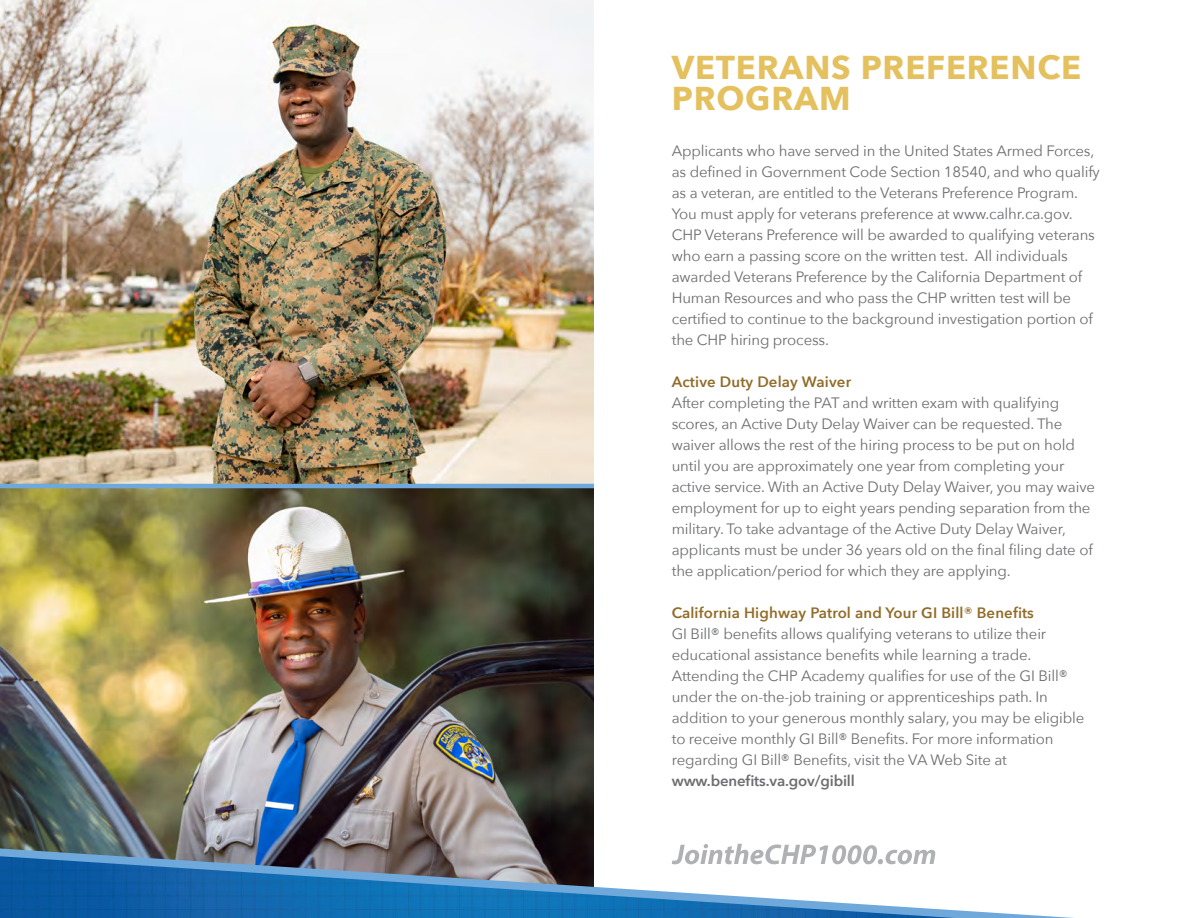
<style>
.page{position:relative;width:1188px;height:918px;background:#fff}
.page>*{position:absolute;margin:0;border:0;box-sizing:border-box;transform-origin:0 0}
.t1{font:700 33px "Avenir Next";letter-spacing:.025em;color:#e4c15e}
.Main_text{font:15px/21px "Avenir Next";letter-spacing:-.01em;color:#6c6d70}
.Main_text-2{font:600 15px "Avenir Next";letter-spacing:.01em;color:#916c29}
.Main_text-3{font:600 15px "Avenir Next";letter-spacing:-.01em;color:#6c6d70}
</style>
<div class="page">
<img style="left:0;top:0;width:594px;height:484px">
<img style="left:0;top:488px;width:594px;height:360px">
<hr style="left:0;top:484px;width:594px;height:4px;background:#6fa9db">
<svg style="left:680px;top:844px;width:197px;height:4px"></svg>
<svg style="left:0;top:848px;width:1074px;height:70px"></svg>
<p class="t1" style="left:672px;top:39px;width:411px">VETERANS PREFERENCE</p>
<p class="t1" style="left:672px;top:70px;width:180px">PROGRAM</p>
<p class="Main_text" style="left:672px;top:139px;width:430px">Applicants who have served in the United States Armed Forces, as defined in Government Code Section 18540, and who qualify as a veteran, are entitled to the Veterans Preference Program.<br>You must apply for veterans preference at www.calhr.ca.gov.<br>CHP Veterans Preference will be awarded to qualifying veterans who earn a passing score on the written test. All individuals awarded Veterans Preference by the California Department of Human Resources and who pass the CHP written test will be certified to continue to the background investigation portion of the CHP hiring process.</p>
<p class="Main_text-2" style="left:672px;top:369px;width:181px">Active Duty Delay Waiver</p>
<p class="Main_text" style="left:672px;top:391px;width:425px">After completing the PAT and written exam with qualifying scores, an Active Duty Delay Waiver can be requested. The waiver allows the rest of the hiring process to be put on hold until you are approximately one year from completing your active service. With an Active Duty Delay Waiver, you may waive employment for up to eight years pending separation from the military. To take advantage of the Active Duty Delay Waiver, applicants must be under 36 years old on the final filing date of the application/period for which they are applying.</p>
<p class="Main_text-2" style="left:672px;top:600px;width:364px">California Highway Patrol and Your GI Bill® Benefits</p>
<p class="Main_text" style="left:672px;top:622px;width:414px">GI Bill® benefits allows qualifying veterans to utilize their educational assistance benefits while learning a trade.<br>Attending the CHP Academy qualifies for use of the GI Bill® under the on-the-job training or apprenticeships path. In addition to your generous monthly salary, you may be eligible to receive monthly GI Bill® Benefits. For more information regarding GI Bill® Benefits, visit the VA Web Site at</p>
<p class="Main_text-3" style="left:672px;top:768px;width:185px">www.benefits.va.gov/gibill</p>
</div>
